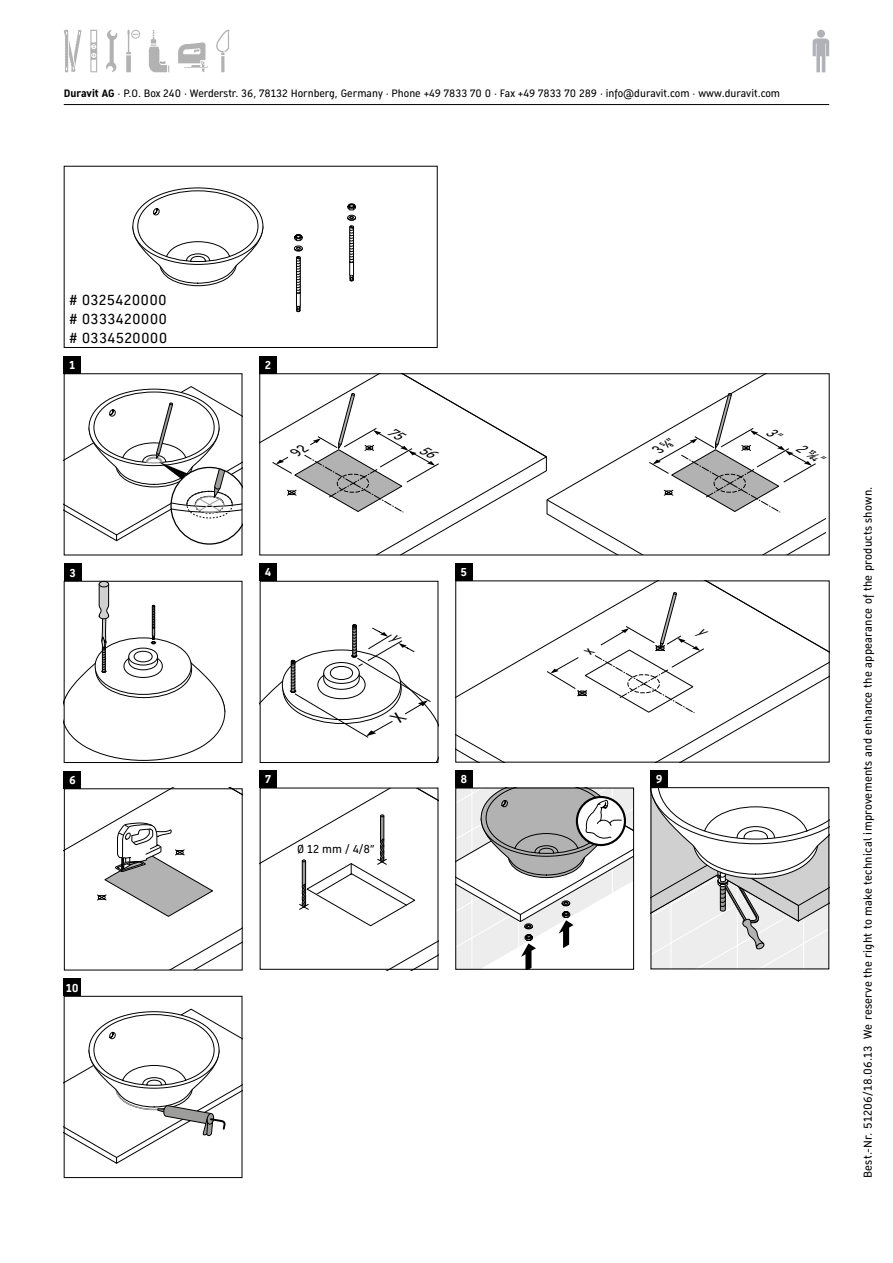
<style>
.page{position:relative;width:893px;height:1263px;background:#fff}
.page>*{position:absolute;margin:0;border:0;box-sizing:border-box;transform-origin:0 0}
.t1{font:14.25px/18.8px "Dura Sans 2014 c";letter-spacing:.015em;color:#000;text-align:justify}
.t2{font:italic 12.9px "Dura Sans 2014 c";color:#000}
.t3{font:11.25px "Dura Sans 2014 c";letter-spacing:.02em;color:#000}
.t4{font:700 11.25px "Dura Sans 2014 c";color:#fff}
.t5{font:10.5px "Dura Sans 2014 c";color:#000}
.s1{font-weight:700}
</style>
<div class="page">
<hr style="left:64px;top:104px;width:765px;height:1px;background:#000">
<svg style="left:66px;top:790px;width:175px;height:178px"></svg>
<svg style="left:262px;top:790px;width:174px;height:178px"></svg>
<svg style="left:66px;top:386px;width:174px;height:159px"></svg>
<svg style="left:261px;top:375px;width:285px;height:178px"></svg>
<svg style="left:546px;top:375px;width:280px;height:178px"></svg>
<svg style="left:455px;top:582px;width:375px;height:181px"></svg>
<svg style="left:653px;top:789px;width:174px;height:178px"></svg>
<svg style="left:66px;top:1008px;width:174px;height:156px"></svg>
<svg style="left:294px;top:234px;width:9px;height:78px"></svg>
<svg style="left:347px;top:203px;width:9px;height:79px"></svg>
<svg style="left:132px;top:187px;width:131px;height:99px"></svg>
<svg style="left:66px;top:583px;width:159px;height:178px"></svg>
<svg style="left:813px;top:39px;width:16px;height:33px"></svg>
<div style="left:817px;top:30px;width:8px;height:8px;background:#b1b2b7;border-radius:50%"></div>
<svg style="left:64px;top:30px;width:18px;height:42px"></svg>
<svg style="left:90px;top:30px;width:7px;height:42px"></svg>
<div style="left:91px;top:31px;width:5px;height:11px;background:#fff"></div>
<div style="left:91px;top:60px;width:5px;height:11px;background:#fff"></div>
<svg style="left:91px;top:44px;width:5px;height:14px"></svg>
<svg style="left:106px;top:30px;width:11px;height:42px"></svg>
<svg style="left:149px;top:30px;width:20px;height:42px"></svg>
<svg style="left:178px;top:43px;width:30px;height:29px"></svg>
<svg style="left:216px;top:30px;width:14px;height:42px"></svg>
<div style="left:131px;top:30px;width:9px;height:9px;border:1px solid #b3b2b2;border-radius:50%"></div>
<svg style="left:126px;top:30px;width:12px;height:42px"></svg>
<div style="left:64px;top:581px;width:178px;height:182px;border:1px solid #000"></div>
<div style="left:64px;top:996px;width:178px;height:182px;border:1px solid #000"></div>
<div style="left:64px;top:788px;width:179px;height:182px;border:1px solid #000"></div>
<div style="left:64px;top:166px;width:374px;height:182px;border:1px solid #000"></div>
<div style="left:64px;top:356px;width:17px;height:17px;background:#000"></div>
<div style="left:259px;top:356px;width:17px;height:17px;background:#000"></div>
<div style="left:64px;top:564px;width:17px;height:17px;background:#000"></div>
<div style="left:260px;top:771px;width:17px;height:17px;background:#000"></div>
<div style="left:455px;top:771px;width:17px;height:17px;background:#000"></div>
<div style="left:260px;top:563px;width:17px;height:17px;background:#000"></div>
<div style="left:455px;top:563px;width:17px;height:17px;background:#000"></div>
<div style="left:64px;top:771px;width:17px;height:17px;background:#000"></div>
<div style="left:651px;top:770px;width:17px;height:17px;background:#000"></div>
<div style="left:64px;top:979px;width:17px;height:17px;background:#000"></div>
<svg style="left:455px;top:788px;width:179px;height:182px"></svg>
<svg style="left:260px;top:624px;width:178px;height:139px"></svg>
<svg style="left:272px;top:393px;width:168px;height:120px"></svg>
<svg style="left:649px;top:393px;width:167px;height:120px"></svg>
<svg style="left:546px;top:592px;width:163px;height:121px"></svg>
<p class="t5" style="left:64px;top:86px;width:718px"><span class="s1">Duravit AG</span> · P.O. Box 240 · Werderstr. 36, 78132 Hornberg, Germany · Phone +49 7833 70 0 · Fax +49 7833 70 289 · info@duravit.com · www.duravit.com</p>
<h1 class="t1" style="left:69px;top:291px;width:100px"># 0325420000 # 0333420000 # 0334520000</h1>
<p class="t4" style="left:69px;top:357px;width:8px">1</p>
<p class="t4" style="left:265px;top:357px;width:8px">2</p>
<p class="t4" style="left:69px;top:565px;width:8px">3</p>
<p class="t4" style="left:265px;top:564px;width:8px">4</p>
<p class="t4" style="left:461px;top:564px;width:8px">5</p>
<p class="t2" style="left:653px;top:442px;width:23px;rotate:-30deg">3 5⁄8”</p>
<p class="t2" style="left:801px;top:439px;width:28px;rotate:30deg">2 13⁄64”</p>
<p class="t4" style="left:69px;top:772px;width:8px">6</p>
<p class="t4" style="left:656px;top:771px;width:8px">9</p>
<p class="t4" style="left:265px;top:771px;width:8px">7</p>
<p class="t4" style="left:457px;top:771px;width:15px">1 08</p>
<p class="t4" style="left:66px;top:980px;width:15px">10</p>
<p class="t3" style="left:297px;top:841px;width:79px">Ø 12 mm / 4/8”</p>
<p class="t3" style="left:860px;top:1178px;width:693px;rotate:-90deg">Best.-Nr. 51206/18.06.13 We reserve the right to make technical improvements and enhance the appearance of the products shown.</p>
</div>
